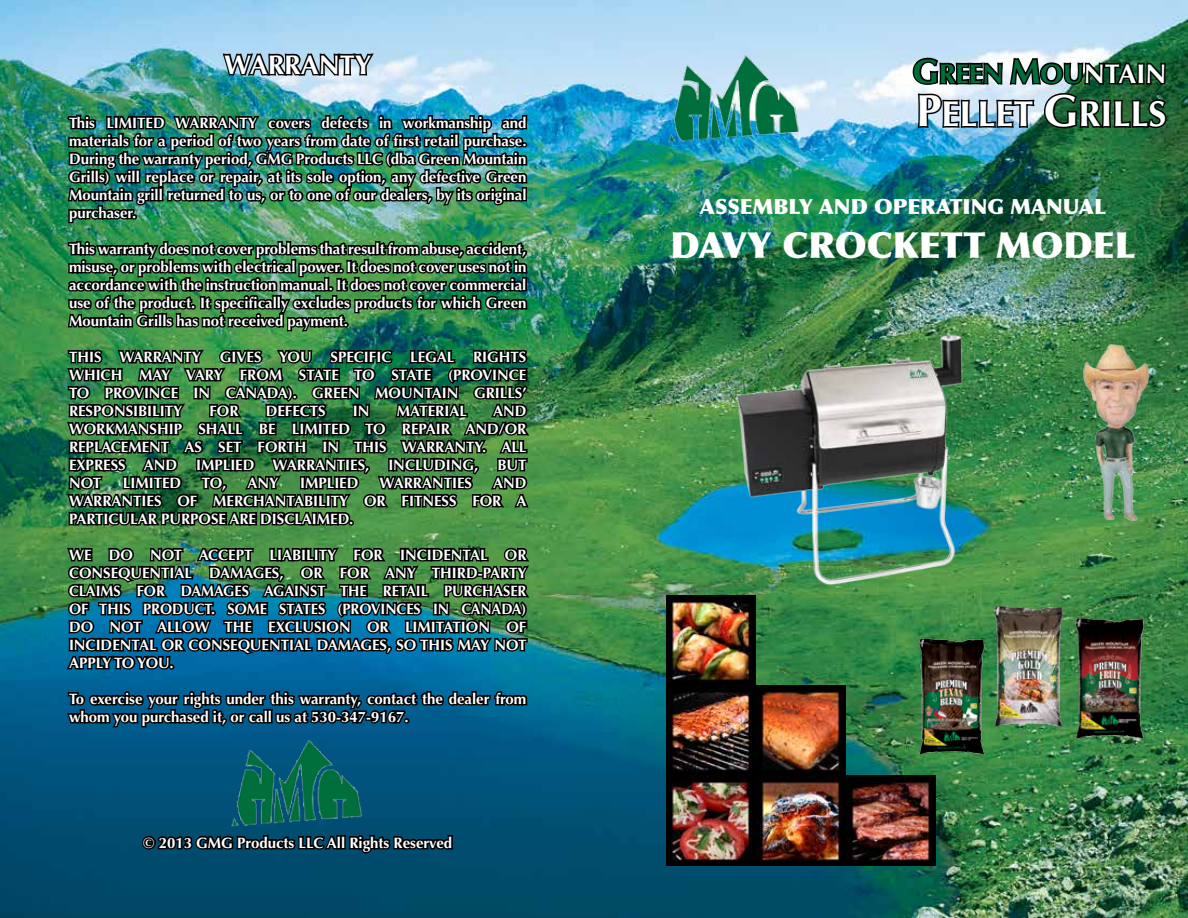
<style>
.page{position:relative;width:1188px;height:918px;background:#fff}
.page>*{position:absolute;margin:0;border:0;box-sizing:border-box;transform-origin:0 0}
.t1{font:900 36px "Optima LT Std";color:#fff}
.t2{font:700 36px "Optima LT Std";color:#fff}
.t3{font:700 27px "Optima LT Std";color:#006e3b}
.t4{font:700 27px "Optima LT Std";color:#fff}
.t5{font:900 21px "Optima LT Std";color:#fff}
.t6{font:700 15px/18px "Optima LT Std";color:#fff;text-align:justify}
.s1{font-size:33.75px}
.s2{color:#fff}
.s3{font-size:45px}
</style>
<div class="page">
<img style="left:0;top:0;width:1188px;height:918px">
<img style="left:64px;top:43px;width:468px;height:628px">
<svg style="left:65px;top:678px;width:464px;height:63px"></svg>
<svg style="left:141px;top:782px;width:313px;height:81px"></svg>
<img style="left:230px;top:738px;width:134px;height:89px">
<img style="left:911px;top:8px;width:257px;height:122px">
<img style="left:666px;top:596px;width:90px;height:270px">
<img style="left:846px;top:776px;width:90px;height:90px">
<img style="left:756px;top:686px;width:90px;height:180px">
<img style="left:1080px;top:341px;width:72px;height:180px">
<img style="left:716px;top:324px;width:270px;height:270px">
<img style="left:993px;top:604px;width:72px;height:126px">
<img style="left:1062px;top:610px;width:91px;height:137px">
<img style="left:899px;top:631px;width:107px;height:130px">
<img style="left:666px;top:54px;width:135px;height:89px">
<h2 class="t4" style="left:224px;top:49px;width:149px">WARRANTY</h2>
<p class="t6" style="left:69px;top:114px;width:459px">This LIMITED WARRANTY covers defects in workmanship and materials for a period of two years from date of first retail purchase.<br>During the warranty period, GMG Products LLC (dba Green Mountain Grills) will replace or repair, at its sole option, any defective Green Mountain grill returned to us, or to one of our dealers, by its original purchaser.</p>
<p class="t6" style="left:69px;top:240px;width:459px">This warranty does not cover problems that result from abuse, accident, misuse, or problems with electrical power. It does not cover uses not in accordance with the instruction manual. It does not cover commercial use of the product. It specifically excludes products for which Green Mountain Grills has not received payment.</p>
<p class="t6" style="left:69px;top:348px;width:134px">THIS WARRANTY</p>
<p class="t6" style="left:220px;top:348px;width:93px">GIVES YOU</p>
<p class="t6" style="left:331px;top:348px;width:62px">SPECIFIC</p>
<p class="t6" style="left:410px;top:348px;width:46px">LEGAL</p>
<p class="t6" style="left:69px;top:348px;width:459px;text-indent:404px">RIGHTS WHICH MAY VARY FROM STATE TO STATE (PROVINCE TO PROVINCE IN CANADA). GREEN MOUNTAIN GRILLS’ RESPONSIBILITY</p>
<p class="t6" style="left:209px;top:402px;width:31px">FOR</p>
<p class="t6" style="left:266px;top:402px;width:62px">DEFECTS</p>
<p class="t6" style="left:353px;top:402px;width:18px">IN</p>
<p class="t6" style="left:397px;top:402px;width:72px">MATERIAL</p>
<p class="t6" style="left:69px;top:402px;width:459px;text-indent:424px">AND WORKMANSHIP SHALL BE LIMITED TO REPAIR AND/OR REPLACEMENT AS SET FORTH IN THIS WARRANTY. ALL EXPRESS AND</p>
<p class="t6" style="left:196px;top:456px;width:175px">IMPLIED WARRANTIES,</p>
<p class="t6" style="left:388px;top:456px;width:92px">INCLUDING,</p>
<p class="t6" style="left:497px;top:456px;width:31px">BUT</p>
<p class="t6" style="left:69px;top:474px;width:34px">NOT</p>
<p class="t6" style="left:123px;top:474px;width:60px">LIMITED</p>
<p class="t6" style="left:202px;top:474px;width:26px">TO,</p>
<p class="t6" style="left:247px;top:474px;width:32px">ANY</p>
<p class="t6" style="left:300px;top:474px;width:60px">IMPLIED</p>
<p class="t6" style="left:380px;top:474px;width:94px">WARRANTIES</p>
<p class="t6" style="left:69px;top:474px;width:459px;text-indent:424px">AND WARRANTIES OF MERCHANTABILITY OR FITNESS FOR A PARTICULAR PURPOSE ARE DISCLAIMED.</p>
<p class="t6" style="left:69px;top:546px;width:459px">WE DO NOT ACCEPT LIABILITY FOR INCIDENTAL OR CONSEQUENTIAL DAMAGES, OR FOR ANY THIRD-PARTY CLAIMS FOR DAMAGES AGAINST THE RETAIL PURCHASER OF THIS PRODUCT. SOME STATES (PROVINCES IN CANADA)<br>DO NOT ALLOW THE EXCLUSION OR LIMITATION OF INCIDENTAL OR CONSEQUENTIAL DAMAGES, SO THIS MAY NOT APPLY TO YOU.</p>
<p class="t6" style="left:69px;top:690px;width:459px">To exercise your rights under this warranty, contact the dealer from whom you purchased it, or call us at 530-347-9167.</p>
<p class="t6" style="left:143px;top:834px;width:310px">© 2013 GMG Products LLC All Rights Reserved</p>
<h2 class="t3" style="left:913px;top:58px;width:255px"><span class="s1">G</span>REEN <span class="s1">M</span>OU<span class="s2">NTAIN</span></h2>
<h1 class="t2" style="left:916px;top:93px;width:252px"><span class="s3">P</span>ELLET <span class="s3">G</span>RILLS</h1>
<h3 class="t5" style="left:700px;top:194px;width:408px">ASSEMBLY AND OPERATING MANUAL</h3>
<h1 class="t1" style="left:671px;top:223px;width:466px">DAVY CROCKETT MODEL</h1>
</div>
